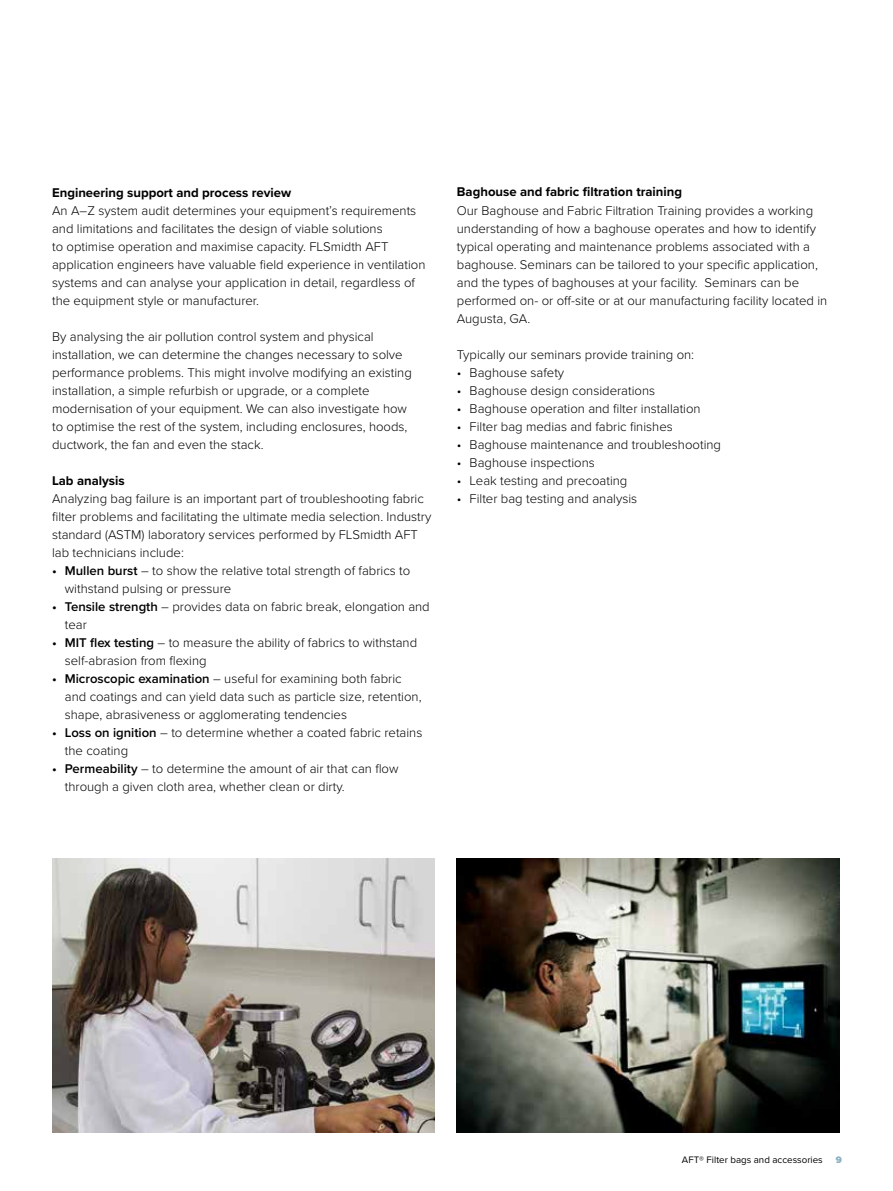
<style>
.page{position:relative;width:893px;height:1191px;background:#fff}
.page>*{position:absolute;margin:0;border:0;box-sizing:border-box;transform-origin:0 0}
.t1{font:300 13.2px/18px "Proxima Nova";color:#000}
.t2{font:700 13.2px "Proxima Nova";color:#000}
.t3{font:9.75px "Proxima Nova";color:#000}
.t4{font:900 9.75px "Proxima Nova";color:#8cb2c2}
.s1{font-weight:600}
.s2{font-weight:300}
</style>
<div class="page">
<img style="left:52px;top:858px;width:383px;height:274px">
<img style="left:457px;top:858px;width:382px;height:274px">
<p class="t2" style="left:52px;top:182px;width:241px">Engineering support and process review</p>
<p class="t1" style="left:52px;top:200px;width:375px">An A–Z system audit determines your equipment’s requirements and limitations and facilitates the design of viable solutions<br>to optimise operation and maximise capacity. FLSmidth AFT application engineers have valuable field experience in ventilation systems and can analyse your application in detail, regardless of the equipment style or manufacturer.</p>
<p class="t1" style="left:52px;top:326px;width:361px">By analysing the air pollution control system and physical installation, we can determine the changes necessary to solve performance problems. This might involve modifying an existing installation, a simple refurbish or upgrade, or a complete modernisation of your equipment. We can also investigate how to optimise the rest of the system, including enclosures, hoods, ductwork, the fan and even the stack.</p>
<p class="t2" style="left:52px;top:470px;width:74px">Lab analysis</p>
<p class="t1" style="left:52px;top:488px;width:381px">Analyzing bag failure is an important part of troubleshooting fabric filter problems and facilitating the ultimate media selection. Industry standard (ASTM) laboratory services performed by FLSmidth AFT lab technicians include:</p>
<p class="t1" style="left:65px;top:560px;width:347px;text-indent:-13px"><span class="s1">• Mullen burst</span> – to show the relative total strength of fabrics to withstand pulsing or pressure</p>
<p class="t1" style="left:65px;top:596px;width:366px;text-indent:-13px"><span class="s1">• Tensile strength</span> – provides data on fabric break, elongation and tear</p>
<p class="t1" style="left:65px;top:632px;width:354px;text-indent:-13px"><span class="s1">• MIT flex testing</span> – to measure the ability of fabrics to withstand self-abrasion from flexing</p>
<p class="t1" style="left:65px;top:668px;width:358px;text-indent:-13px"><span class="s1">• Microscopic examination</span> – useful for examining both fabric and coatings and can yield data such as particle size, retention, shape, abrasiveness or agglomerating tendencies</p>
<p class="t1" style="left:65px;top:722px;width:359px;text-indent:-13px"><span class="s1">• Loss on ignition</span> – to determine whether a coated fabric retains the coating</p>
<p class="t1" style="left:65px;top:758px;width:335px;text-indent:-13px"><span class="s1">• Permeability</span> – to determine the amount of air that can flow through a given cloth area, whether clean or dirty.</p>
<p class="t2" style="left:457px;top:182px;width:227px">Baghouse and fabric filtration training</p>
<p class="t1" style="left:457px;top:200px;width:372px">Our Baghouse and Fabric Filtration Training provides a working understanding of how a baghouse operates and how to identify typical operating and maintenance problems associated with a baghouse. Seminars can be tailored to your specific application, and the types of baghouses at your facility. Seminars can be performed on- or off-site or at our manufacturing facility located in Augusta, GA.</p>
<p class="t1" style="left:457px;top:344px;width:239px">Typically our seminars provide training on:</p>
<p class="t1" style="left:457px;top:362px;width:109px">• Baghouse safety</p>
<p class="t1" style="left:457px;top:380px;width:200px">• Baghouse design considerations</p>
<p class="t1" style="left:457px;top:398px;width:245px">• Baghouse operation and filter installation</p>
<p class="t1" style="left:457px;top:416px;width:217px">• Filter bag medias and fabric finishes</p>
<p class="t1" style="left:457px;top:434px;width:266px">• Baghouse maintenance and troubleshooting</p>
<p class="t1" style="left:457px;top:452px;width:140px">• Baghouse inspections</p>
<p class="t1" style="left:457px;top:470px;width:172px">• Leak testing and precoating</p>
<p class="t1" style="left:457px;top:488px;width:182px">• Filter bag testing and analysis</p>
<p class="t3" style="left:682px;top:1152px;width:142px">AFT<span class="s2">®</span> Filter bags and accessories</p>
<p class="t4" style="left:836px;top:1152px;width:8px">9</p>
</div>
